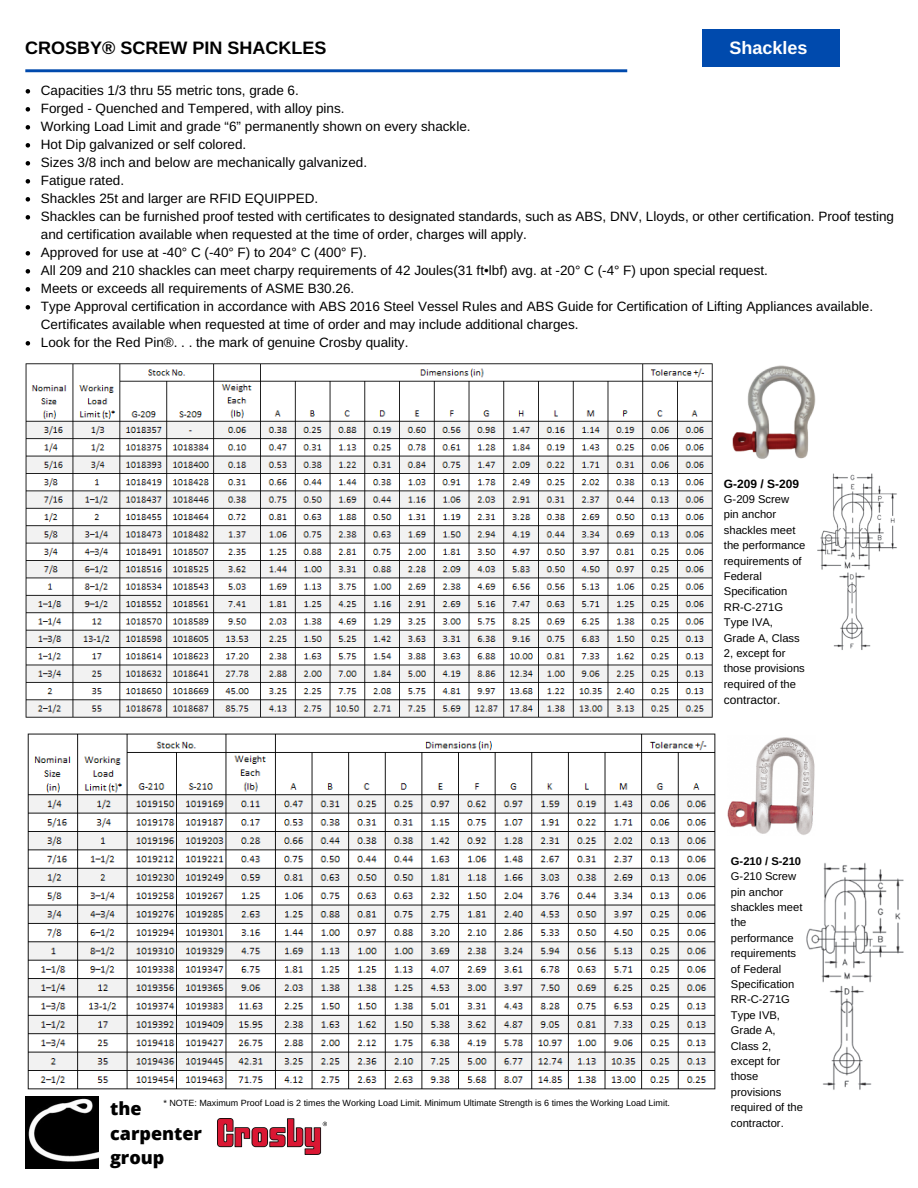
<style>
.page{position:relative;width:918px;height:1188px;background:#fff}
.page>*{position:absolute;margin:0;border:0;box-sizing:border-box;transform-origin:0 0}
.t1{font:700 18px "Arimo";color:#000}
.t2{font:800 18px/24.8px "Open Sans";color:#000}
.t3{font:700 18px "Arimo";color:#fff}
.t4{font:13.5px/18px "Arimo";color:#000}
.t5{font:700 12px "Arimo";color:#000}
.t6{font:12px "Arimo";color:#000}
.t7{font:11.25px/15.5px "Arimo";color:#000}
.t8{font:700 11.25px "Arimo";color:#000}
.t9{font:9px "Arimo";color:#000}
</style>
<div class="page">
<svg style="left:25px;top:69px;width:602px;height:3px;background:#1a5cb5"></svg>
<img style="left:26px;top:1096px;width:73px;height:72px">
<div style="left:702px;top:29px;width:138px;height:38px;background:#004aad"></div>
<img style="left:218px;top:1119px;width:109px;height:36px">
<svg style="left:26px;top:89px;width:4px;height:5px"></svg>
<svg style="left:26px;top:107px;width:4px;height:5px"></svg>
<svg style="left:26px;top:125px;width:4px;height:5px"></svg>
<svg style="left:26px;top:143px;width:4px;height:5px"></svg>
<svg style="left:26px;top:161px;width:4px;height:5px"></svg>
<svg style="left:26px;top:179px;width:4px;height:5px"></svg>
<svg style="left:26px;top:197px;width:4px;height:5px"></svg>
<svg style="left:26px;top:215px;width:4px;height:5px"></svg>
<svg style="left:26px;top:251px;width:4px;height:5px"></svg>
<svg style="left:26px;top:269px;width:4px;height:5px"></svg>
<svg style="left:26px;top:287px;width:4px;height:5px"></svg>
<svg style="left:26px;top:305px;width:4px;height:5px"></svg>
<svg style="left:26px;top:341px;width:4px;height:5px"></svg>
<img style="left:732px;top:365px;width:84px;height:94px">
<img style="left:817px;top:473px;width:80px;height:177px">
<img style="left:728px;top:737px;width:87px;height:98px">
<img style="left:806px;top:863px;width:98px;height:227px">
<img style="left:25px;top:363px;width:688px;height:355px">
<img style="left:27px;top:733px;width:689px;height:357px">
<h1 class="t1" style="left:25px;top:37px;width:302px">CROSBY® SCREW PIN SHACKLES</h1>
<h1 class="t3" style="left:729px;top:37px;width:79px">Shackles</h1>
<p class="t4" style="left:41px;top:81px;width:855px">Capacities 1/3 thru 55 metric tons, grade 6.<br>Forged - Quenched and Tempered, with alloy pins.<br>Working Load Limit and grade “6” permanently shown on every shackle.<br>Hot Dip galvanized or self colored.<br>Sizes 3/8 inch and below are mechanically galvanized.<br>Fatigue rated.<br>Shackles 25t and larger are RFID EQUIPPED.<br>Shackles can be furnished proof tested with certificates to designated standards, such as ABS, DNV, Lloyds, or other certification. Proof testing and certification available when requested at the time of order, charges will apply.<br>Approved for use at -40° C (-40° F) to 204° C (400° F).<br>All 209 and 210 shackles can meet charpy requirements of 42 Joules(31 ft•lbf) avg. at -20° C (-4° F) upon special request.<br>Meets or exceeds all requirements of ASME B30.26.<br>Type Approval certification in accordance with ABS 2016 Steel Vessel Rules and ABS Guide for Certification of Lifting Appliances available.<br>Certificates available when requested at time of order and may include additional charges.<br>Look for the Red Pin®. . . the mark of genuine Crosby quality.</p>
<p class="t5" style="left:724px;top:477px;width:77px">G-209 / S-209</p>
<p class="t7" style="left:724px;top:491px;width:83px">G-209 Screw pin anchor shackles meet the performance requirements of<br>Federal<br>Specification<br>RR-C-271G<br>Type IVA,<br>Grade A, Class<br>2, except for those provisions required of the</p>
<p class="t6" style="left:724px;top:693px;width:58px">contractor.</p>
<p class="t9" style="left:164px;top:1098px;width:508px">* NOTE: Maximum Proof Load is 2 times the Working Load Limit. Minimum Ultimate Strength is 6 times the Working Load Limit.</p>
<h1 class="t2" style="left:110px;top:1096px;width:93px">the carpenter group</h1>
<p class="t8" style="left:731px;top:855px;width:72px">G-210 / S-210</p>
<p class="t7" style="left:731px;top:868px;width:74px">G-210 Screw pin anchor shackles meet the performance requirements of Federal<br>Specification<br>RR-C-271G<br>Type IVB,<br>Grade A,<br>Class 2, except for those provisions required of the contractor.</p>
</div>
